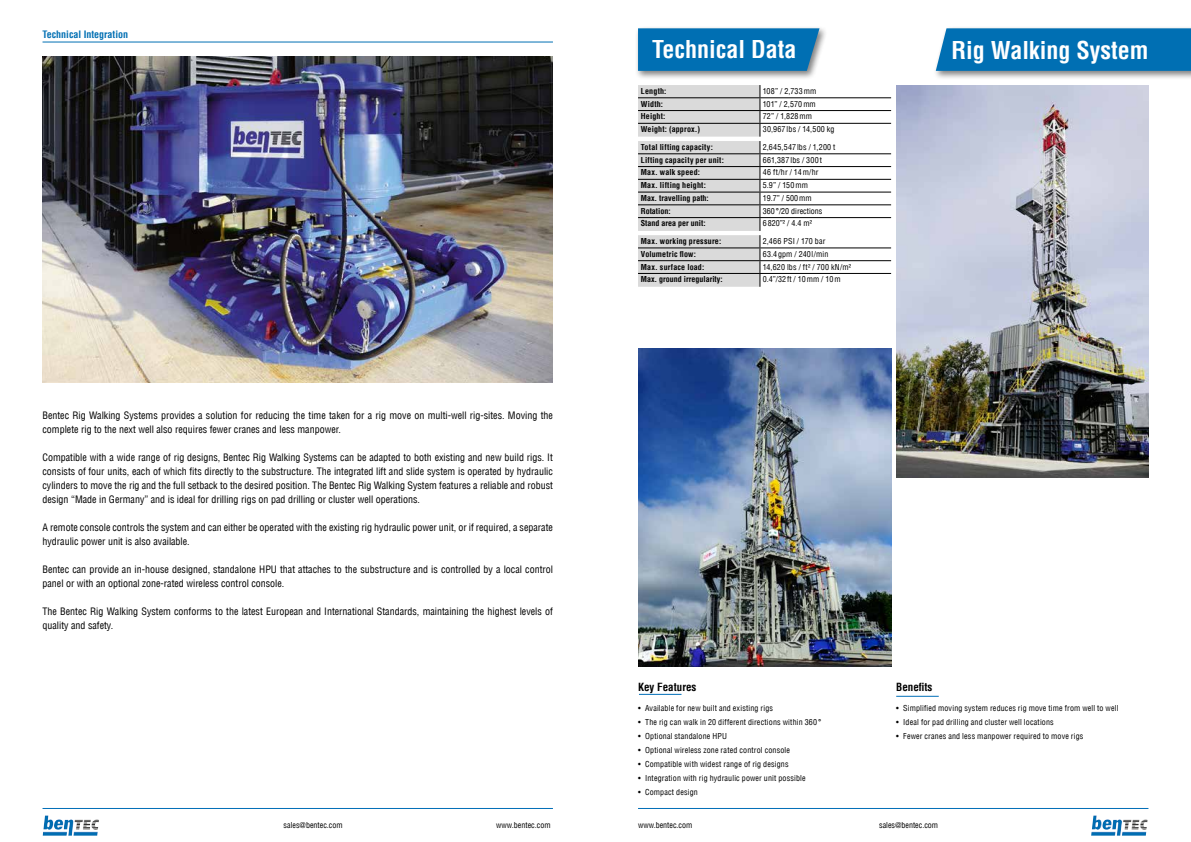
<style>
.page{position:relative;width:1191px;height:842px;background:#fff}
.page>*{position:absolute;margin:0;border:0;box-sizing:border-box;transform-origin:0 0}
.t1{font:700 condensed 24px "Helvetica";color:#fff}
.t2{font:700 condensed 11px "Helvetica";color:#000}
.t3{font:condensed 10px/14px "Helvetica";color:#000}
.t4{font:700 condensed 10px "Helvetica";color:#006fb3}
.t5{font:condensed 8px "Helvetica";letter-spacing:.02em;color:#000}
.t6{font:700 condensed 8px "Helvetica";letter-spacing:.015em;color:#000}
.t7{font:condensed 8px "Helvetica";color:#000}
</style>
<div class="page">
<hr style="left:43px;top:42px;width:510px;height:1px;background:#006fb3">
<img style="left:43px;top:57px;width:510px;height:326px">
<img style="left:43px;top:815px;width:7px;height:15px">
<hr style="left:43px;top:808px;width:510px;height:1px;background:#006eb7">
<img style="left:1092px;top:815px;width:7px;height:15px">
<hr style="left:638px;top:808px;width:510px;height:1px;background:#006eb7">
<hr style="left:639px;top:694px;width:42px;height:1px;background:#006eb7">
<hr style="left:896px;top:696px;width:42px;height:1px;background:#006eb7">
<div style="left:933px;top:25px;width:258px;height:55px;background:#000;opacity:.5"></div>
<svg style="left:935px;top:28px;width:256px;height:43px;background:#0873b5"></svg>
<div style="left:635px;top:25px;width:193px;height:55px;background:#000;opacity:.5"></div>
<svg style="left:638px;top:28px;width:181px;height:43px;background:#0872b3"></svg>
<img style="left:896px;top:85px;width:252px;height:392px">
<hr style="left:760px;top:97px;width:131px;height:1px;background:#000">
<hr style="left:760px;top:110px;width:131px;height:1px;background:#000">
<hr style="left:760px;top:123px;width:131px;height:1px;background:#000">
<hr style="left:760px;top:247px;width:131px;height:1px;background:#000">
<hr style="left:760px;top:260px;width:131px;height:1px;background:#000">
<hr style="left:760px;top:273px;width:131px;height:1px;background:#000">
<hr style="left:760px;top:153px;width:131px;height:1px;background:#000">
<hr style="left:760px;top:166px;width:131px;height:1px;background:#000">
<hr style="left:760px;top:179px;width:131px;height:1px;background:#000">
<hr style="left:760px;top:192px;width:131px;height:1px;background:#000">
<hr style="left:760px;top:204px;width:131px;height:1px;background:#000">
<hr style="left:760px;top:217px;width:131px;height:1px;background:#000">
<svg style="left:638px;top:85px;width:122px;height:202px;background:#cecece"></svg>
<img style="left:638px;top:349px;width:253px;height:317px">
<p class="t4" style="left:43px;top:28px;width:87px">Technical Integration</p>
<p class="t3" style="left:43px;top:408px;width:512px">Bentec Rig Walking Systems provides a solution for reducing the time taken for a rig move on multi-well rig-sites. Moving the complete rig to the next well also requires fewer cranes and less manpower.</p>
<p class="t3" style="left:43px;top:450px;width:512px;text-align:justify">Compatible with a wide range of rig designs, Bentec Rig Walking Systems can be adapted to both existing and new build rigs. It consists of four units, each of which fits directly to the substructure. The integrated lift and slide system is operated by hydraulic cylinders to move the rig and the full setback to the desired position. The Bentec Rig Walking System features a reliable and robust design “Made in Germany” and is ideal for drilling rigs on pad drilling or cluster well operations.</p>
<p class="t3" style="left:43px;top:520px;width:512px">A remote console controls the system and can either be operated with the existing rig hydraulic power unit, or if required, a separate hydraulic power unit is also available.</p>
<p class="t3" style="left:43px;top:562px;width:512px">Bentec can provide an in-house designed, standalone HPU that attaches to the substructure and is controlled by a local control panel or with an optional zone-rated wireless control console.</p>
<p class="t3" style="left:43px;top:604px;width:512px">The Bentec Rig Walking System conforms to the latest European and International Standards, maintaining the highest levels of quality and safety.</p>
<h1 class="t1" style="left:652px;top:35px;width:146px">Technical Data</h1>
<h1 class="t1" style="left:951px;top:35px;width:198px">Rig Walking System</h1>
<p class="t6" style="left:641px;top:86px;width:27px">Length:</p>
<p class="t5" style="left:763px;top:86px;width:55px">108” / 2,733mm</p>
<p class="t6" style="left:641px;top:99px;width:24px">Width:</p>
<p class="t5" style="left:763px;top:99px;width:55px">101” / 2,570mm</p>
<p class="t6" style="left:641px;top:111px;width:26px">Height:</p>
<p class="t5" style="left:763px;top:111px;width:51px">72” / 1,828mm</p>
<p class="t6" style="left:641px;top:124px;width:61px">Weight: (approx.)</p>
<p class="t5" style="left:763px;top:124px;width:73px">30,967lbs / 14,500 kg</p>
<p class="t6" style="left:641px;top:142px;width:74px">Total lifting capacity:</p>
<p class="t5" style="left:763px;top:142px;width:74px">2,645,547lbs / 1,200 t</p>
<p class="t6" style="left:641px;top:155px;width:85px">Lifting capacity per unit:</p>
<p class="t5" style="left:763px;top:155px;width:61px">661,387lbs / 300t</p>
<p class="t6" style="left:641px;top:167px;width:61px">Max. walk speed:</p>
<p class="t5" style="left:763px;top:167px;width:57px">46 ft/hr / 14m/hr</p>
<p class="t6" style="left:641px;top:180px;width:67px">Max. lifting height:</p>
<p class="t5" style="left:763px;top:180px;width:47px">5.9” / 150mm</p>
<p class="t6" style="left:641px;top:193px;width:69px">Max. travelling path:</p>
<p class="t5" style="left:763px;top:193px;width:50px">19.7” / 500mm</p>
<p class="t6" style="left:641px;top:206px;width:31px">Rotation:</p>
<p class="t7" style="left:763px;top:206px;width:61px">360°/20 directions</p>
<p class="t6" style="left:641px;top:218px;width:66px">Stand area per unit:</p>
<p class="t5" style="left:763px;top:218px;width:51px">6820”² / 4.4 m²</p>
<p class="t6" style="left:641px;top:236px;width:82px">Max. working pressure:</p>
<p class="t5" style="left:763px;top:236px;width:64px">2,466 PSI / 170 bar</p>
<p class="t6" style="left:641px;top:249px;width:57px">Volumetric flow:</p>
<p class="t5" style="left:763px;top:249px;width:67px">63.4gpm / 240l/min</p>
<p class="t6" style="left:641px;top:262px;width:65px">Max. surface load:</p>
<p class="t5" style="left:763px;top:262px;width:90px">14,620 lbs / ft² / 700 kN/m²</p>
<p class="t6" style="left:641px;top:274px;width:83px">Max. ground irregularity:</p>
<p class="t7" style="left:763px;top:274px;width:79px">0.4”/32 ft / 10mm / 10m</p>
<p class="t2" style="left:638px;top:680px;width:60px">Key Features</p>
<p class="t5" style="left:638px;top:703px;width:137px">• Available for new built and existing rigs</p>
<p class="t5" style="left:638px;top:717px;width:185px">• The rig can walk in 20 different directions within 360°</p>
<p class="t5" style="left:638px;top:731px;width:90px">• Optional standalone HPU</p>
<p class="t5" style="left:638px;top:745px;width:154px">• Optional wireless zone rated control console</p>
<p class="t5" style="left:638px;top:759px;width:152px">• Compatible with widest range of rig designs</p>
<p class="t5" style="left:638px;top:773px;width:169px">• Integration with rig hydraulic power unit possible</p>
<p class="t5" style="left:638px;top:787px;width:61px">• Compact design</p>
<p class="t2" style="left:896px;top:680px;width:38px">Benefits</p>
<p class="t5" style="left:896px;top:703px;width:224px">• Simplified moving system reduces rig move time from well to well</p>
<p class="t5" style="left:896px;top:717px;width:159px">• Ideal for pad drilling and cluster well locations</p>
<p class="t5" style="left:896px;top:731px;width:189px">• Fewer cranes and less manpower required to move rigs</p>
<p class="t7" style="left:284px;top:820px;width:61px">sales@bentec.com</p>
<p class="t7" style="left:496px;top:820px;width:56px">www.bentec.com</p>
<p class="t7" style="left:638px;top:820px;width:56px">www.bentec.com</p>
<p class="t7" style="left:879px;top:820px;width:61px">sales@bentec.com</p>
</div>
